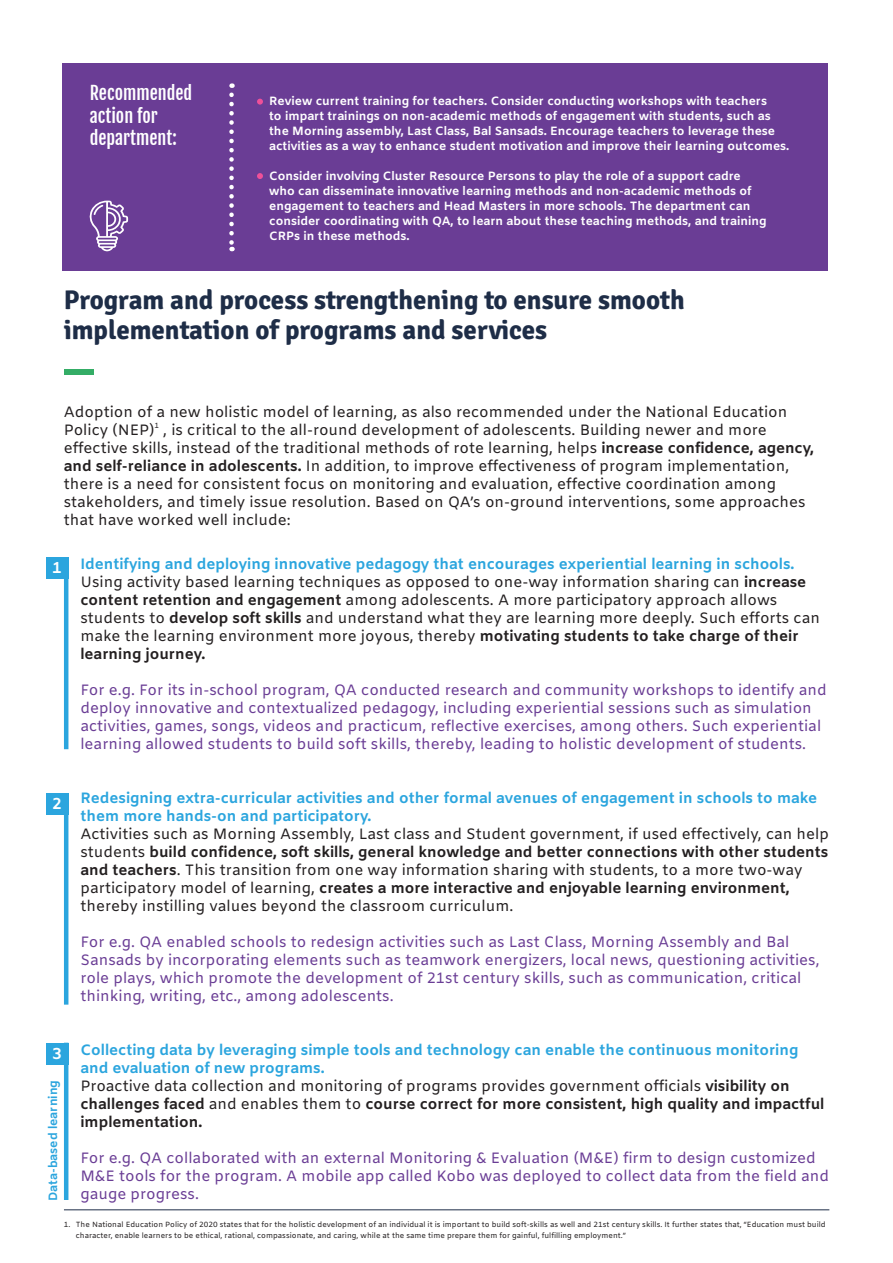
<style>
.page{position:relative;width:893px;height:1263px;background:#fff}
.page>*{position:absolute;margin:0;border:0;box-sizing:border-box;transform-origin:0 0}
.t1{font:700 27px/30px "Signika";color:#1e2d47}
.t2{font:18px/22.5px "Fjalla One";color:#fff}
.t3{font:700 15.9px "Amiko";color:#fff}
.t4{font:15px/18px "Amiko";color:#231f20}
.t5{font:15px/18px "Amiko";color:#6a3d95}
.t6{font:700 15px/18px "Amiko";color:#2ba5de}
.t7{font:700 12.15px "Amiko";color:#2ba5de}
.t8{font:700 12px/15px "Amiko";color:#fff}
.t9{font:7.5px/10.5px "Amiko";color:#231f20}
.s1{font-weight:700}
.s2{font-weight:700;color:#2ba5de}
.s3{font-weight:400;color:#231f20}
.s4{color:#231f20}
</style>
<div class="page">
<div style="left:64px;top:369px;width:30px;height:5px;background:#34ad66"></div>
<div style="left:62px;top:64px;width:765px;height:207px;background:#6a3d95"></div>
<svg style="left:229px;top:95px;width:5px;height:156px"></svg>
<svg style="left:89px;top:201px;width:39px;height:50px"></svg>
<hr style="left:64px;top:557px;width:4px;height:192px;background:#2ba5de">
<hr style="left:64px;top:1043px;width:4px;height:157px;background:#2ba5de">
<hr style="left:64px;top:794px;width:4px;height:211px;background:#2ba5de">
<div style="left:46px;top:557px;width:22px;height:22px;background:#2ba5de"></div>
<div style="left:46px;top:1043px;width:22px;height:21px;background:#2ba5de"></div>
<div style="left:46px;top:793px;width:22px;height:22px;background:#2ba5de"></div>
<hr style="left:64px;top:1209px;width:765px;height:1px;background:#1e2d47">
<svg style="left:257px;top:99px;width:6px;height:6px"></svg>
<svg style="left:257px;top:173px;width:6px;height:6px"></svg>
<p class="t2" style="left:90px;top:82px;width:104px">Recommended action for department:</p>
<p class="t8" style="left:269px;top:95px;width:522px">Review current training for teachers. Consider conducting workshops with teachers<br>to impart trainings on non-academic methods of engagement with students, such as the Morning assembly, Last Class, Bal Sansads. Encourage teachers to leverage these activities as a way to enhance student motivation and improve their learning outcomes.</p>
<p class="t8" style="left:269px;top:170px;width:499px">Consider involving Cluster Resource Persons to play the role of a support cadre who can disseminate innovative learning methods and non-academic methods of engagement to teachers and Head Masters in more schools. The department can consider coordinating with QA, to learn about these teaching methods, and training CRPs in these methods.</p>
<h1 class="t1" style="left:64px;top:286px;width:623px">Program and process strengthening to ensure smooth implementation of programs and services</h1>
<p class="t4" style="left:64px;top:404px;width:725px">Adoption of a new holistic model of learning, as also recommended under the National Education<br>Policy (NEP)</p>
<p class="t9" style="left:154px;top:421px;width:6px">1</p>
<p class="t4" style="left:64px;top:422px;width:752px;text-indent:100px">, is critical to the all-round development of adolescents. Building newer and more effective skills, instead of the traditional methods of rote learning, helps <span class="s1">increase confidence, agency, and self-reliance in adolescents.</span> In addition, to improve effectiveness of program implementation, there is a need for consistent focus on monitoring and evaluation, effective coordination among stakeholders, and timely issue resolution. Based on QA’s on-ground interventions, some approaches that have worked well include:</p>
<p class="t3" style="left:52px;top:558px;width:11px">1</p>
<p class="t3" style="left:52px;top:794px;width:11px">2</p>
<p class="t3" style="left:52px;top:1044px;width:11px">3</p>
<p class="t7" style="left:46px;top:1201px;width:123px;rotate:-90deg">Data-based learning</p>
<p class="t4" style="left:80px;top:556px;width:741px"><span class="s2">Identifying and deploying innovative pedagogy that encourages experiential learning in schools.<br></span>Using activity based learning techniques as opposed to one-way information sharing can <span class="s1">increase content retention and engagement</span> among adolescents. A more participatory approach allows students to <span class="s1">develop soft skills</span> and understand what they are learning more deeply. Such efforts can make the learning environment more joyous, thereby <span class="s1">motivating students to take charge of their learning journey.</span></p>
<p class="t5" style="left:80px;top:682px;width:748px">For e.g. For its in-school program, QA conducted research and community workshops to identify and deploy innovative and contextualized pedagogy, including experiential sessions such as simulation activities, games, songs, videos and practicum, reflective exercises, among others. Such experiential learning allowed students to build soft skills, thereby, leading to holistic development of students.</p>
<p class="t6" style="left:80px;top:790px;width:738px">Redesigning extra-curricular activities and other formal avenues of engagement in schools to make them more hands-on and participatory.</p>
<p class="t4" style="left:80px;top:826px;width:750px">Activities such as Morning Assembly, Last class and Student government, if used effectively, can help students <span class="s1">build confidence, soft skills, general knowledge and better connections with other students and teachers</span>. This transition from one way information sharing with students, to a more two-way participatory model of learning, <span class="s1">creates a more interactive and enjoyable learning environment, </span>thereby instilling values beyond the classroom curriculum.</p>
<p class="t5" style="left:80px;top:934px;width:741px">For e.g. QA enabled schools to redesign activities such as Last Class, Morning Assembly and Bal Sansads by incorporating elements such as teamwork energizers, local news, questioning activities, role plays, which promote the development of 21st century skills, such as communication, critical thinking, writing, etc., among adolescents.</p>
<p class="t6" style="left:80px;top:1042px;width:745px">Collecting data by leveraging simple tools and technology can enable the continuous monitoring and evaluation of new programs.<br><span class="s3">Proactive data collection and monitoring of programs provides government officials</span> <span class="s4">visibility on challenges faced</span> <span class="s3">and enables them to</span> <span class="s4">course correct for more consistent, high quality and impactful implementation.</span></p>
<p class="t5" style="left:80px;top:1150px;width:750px">For e.g. QA collaborated with an external Monitoring &amp; Evaluation (M&amp;E) firm to design customized<br>M&amp;E tools for the program. A mobile app called Kobo was deployed to collect data from the field and gauge progress.</p>
<p class="t9" style="left:76px;top:1220px;width:751px">The National Education Policy of 2020 states that for the holistic development of an individual it is important to build soft-skills as well and 21st century skills. It further states that, “Education must build character, enable learners to be ethical, rational, compassionate, and caring, while at the same time prepare them for gainful, fulfilling employment.”</p>
<p class="t9" style="left:64px;top:1220px;width:8px">1.</p>
</div>
